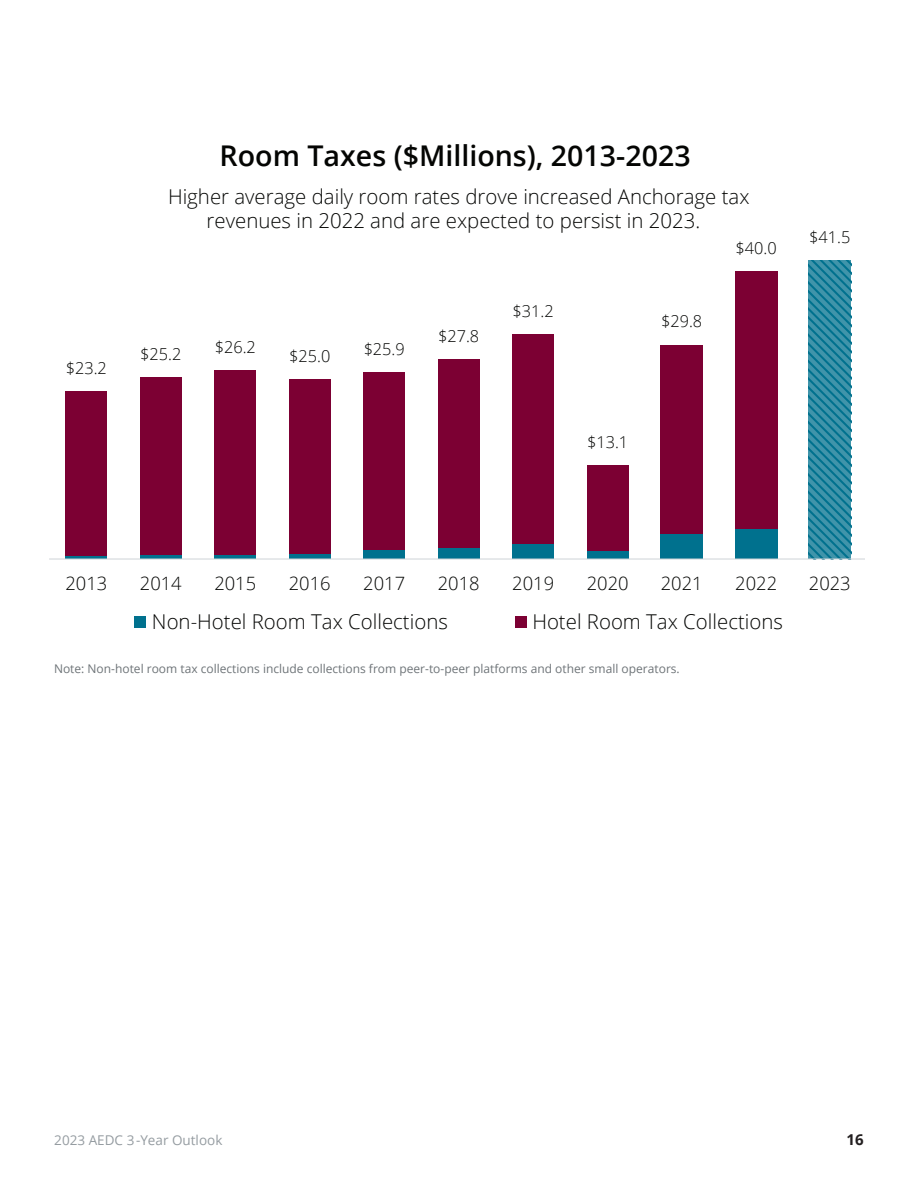
<style>
.page{position:relative;width:918px;height:1188px;background:#fff}
.page>*{position:absolute;margin:0;border:0;box-sizing:border-box;transform-origin:0 0}
.t1{font:600 28.5px "Open Sans";color:#040503}
.t2{font:300 20.4px/24.5px "Open Sans";color:#040503;text-align:center}
.t3{font:300 18.3px "Open Sans";color:#040503}
.t4{font:300 16.35px "Open Sans";color:#040503}
.t5{font:700 15px "Open Sans";color:#231f20}
.t6{font:13.5px "Open Sans";color:#959ca1}
.t7{font:12px "Open Sans";color:#6e7478}
</style>
<div class="page">
<div style="left:735px;top:528px;width:43px;height:31px;background:#00718e"></div>
<div style="left:660px;top:534px;width:43px;height:25px;background:#00718e"></div>
<div style="left:587px;top:551px;width:42px;height:8px;background:#00718e"></div>
<div style="left:512px;top:544px;width:42px;height:15px;background:#00718e"></div>
<div style="left:438px;top:548px;width:42px;height:11px;background:#00718e"></div>
<div style="left:363px;top:550px;width:42px;height:9px;background:#00718e"></div>
<div style="left:289px;top:554px;width:42px;height:5px;background:#00718e"></div>
<svg style="left:214px;top:555px;width:42px;height:4px"></svg>
<svg style="left:140px;top:555px;width:42px;height:4px"></svg>
<hr style="left:65px;top:556px;width:42px;height:3px;background:#00718e">
<svg style="left:808px;top:260px;width:43px;height:299px;background:#2a88a0"></svg>
<div style="left:735px;top:271px;width:43px;height:257px;background:#7c0033"></div>
<div style="left:660px;top:345px;width:43px;height:189px;background:#7c0033"></div>
<div style="left:587px;top:465px;width:42px;height:86px;background:#7c0033"></div>
<div style="left:512px;top:335px;width:42px;height:209px;background:#7c0033"></div>
<div style="left:438px;top:359px;width:42px;height:189px;background:#7c0033"></div>
<div style="left:363px;top:372px;width:42px;height:178px;background:#7c0033"></div>
<div style="left:289px;top:379px;width:42px;height:175px;background:#7c0033"></div>
<div style="left:214px;top:370px;width:42px;height:185px;background:#7c0033"></div>
<div style="left:140px;top:377px;width:42px;height:178px;background:#7c0033"></div>
<div style="left:65px;top:392px;width:42px;height:164px;background:#7c0033"></div>
<hr style="left:49px;top:559px;width:815px;height:1px;background:#d0d4d8">
<div style="left:135px;top:616px;width:11px;height:11px;background:#00718e"></div>
<div style="left:515px;top:616px;width:12px;height:11px;background:#7c0033"></div>
<p class="t4" style="left:66px;top:357px;width:43px">$23.2</p>
<p class="t1" style="left:220px;top:136px;width:473px">Room Taxes ($Millions), 2013-2023</p>
<p class="t2" style="left:168px;top:184px;width:583px">Higher average daily room rates drove increased Anchorage tax revenues in 2022 and are expected to persist in 2023.</p>
<p class="t4" style="left:140px;top:343px;width:43px">$25.2</p>
<p class="t4" style="left:215px;top:336px;width:43px">$26.2</p>
<p class="t4" style="left:289px;top:345px;width:43px">$25.0</p>
<p class="t4" style="left:364px;top:338px;width:43px">$25.9</p>
<p class="t4" style="left:438px;top:325px;width:43px">$27.8</p>
<p class="t4" style="left:513px;top:300px;width:43px">$31.2</p>
<p class="t4" style="left:587px;top:431px;width:43px">$13.1</p>
<p class="t4" style="left:661px;top:310px;width:43px">$29.8</p>
<p class="t4" style="left:736px;top:237px;width:43px">$40.0</p>
<p class="t4" style="left:809px;top:226px;width:43px">$41.5</p>
<p class="t3" style="left:65px;top:570px;width:43px">2013</p>
<p class="t3" style="left:140px;top:570px;width:43px">2014</p>
<p class="t3" style="left:214px;top:570px;width:43px">2015</p>
<p class="t3" style="left:289px;top:570px;width:43px">2016</p>
<p class="t3" style="left:363px;top:570px;width:43px">2017</p>
<p class="t3" style="left:438px;top:570px;width:43px">2018</p>
<p class="t3" style="left:512px;top:570px;width:43px">2019</p>
<p class="t3" style="left:587px;top:570px;width:43px">2020</p>
<p class="t3" style="left:661px;top:570px;width:43px">2021</p>
<p class="t3" style="left:735px;top:570px;width:43px">2022</p>
<p class="t3" style="left:809px;top:570px;width:43px">2023</p>
<p class="t2" style="left:152px;top:609px;width:297px">Non-Hotel Room Tax Collections</p>
<p class="t2" style="left:532px;top:609px;width:252px">Hotel Room Tax Collections</p>
<p class="t7" style="left:54px;top:660px;width:626px">Note: Non-hotel room tax collections include collections from peer-to-peer platforms and other small operators.</p>
<p class="t6" style="left:54px;top:1131px;width:170px">2023 AEDC 3-Year Outlook</p>
<p class="t5" style="left:847px;top:1129px;width:19px">16</p>
</div>
